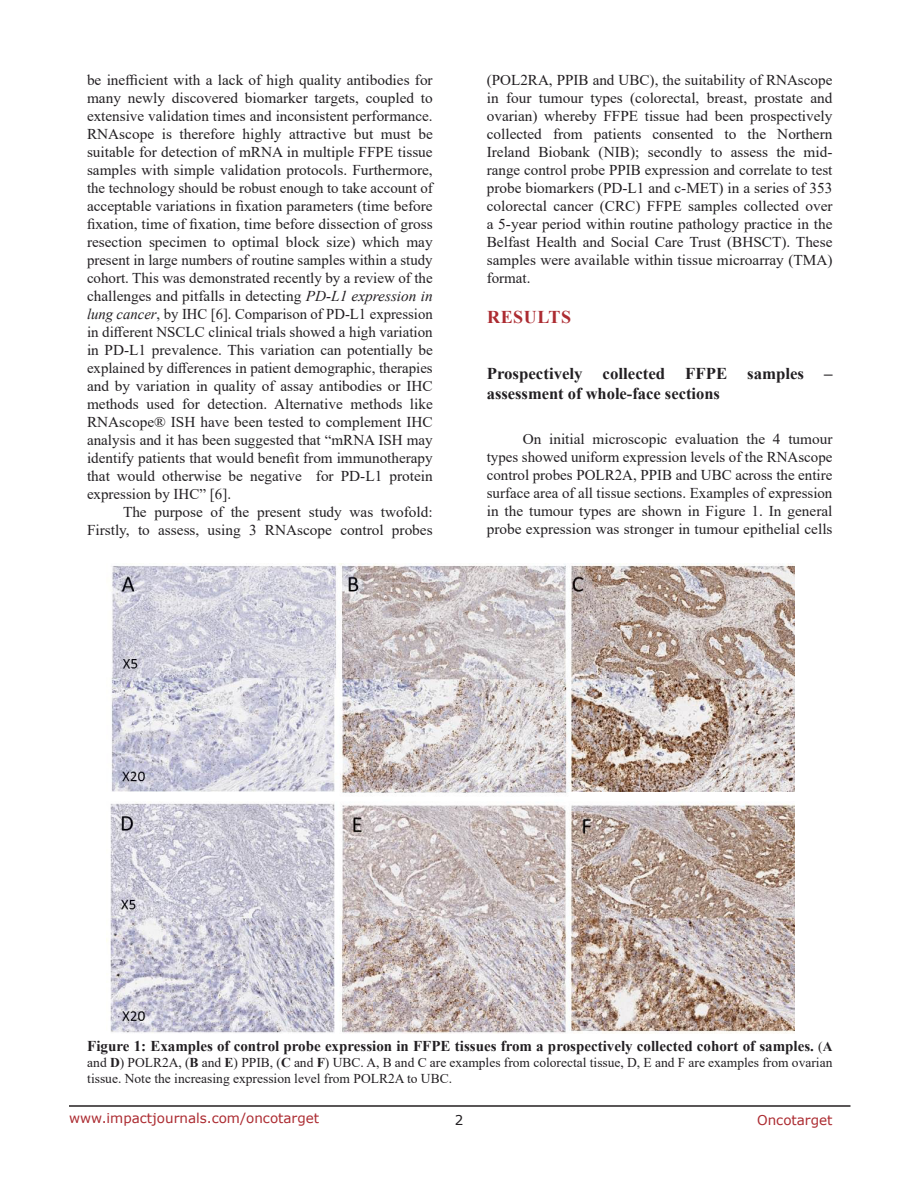
<style>
.page{position:relative;width:918px;height:1188px;background:#fff}
.page>*{position:absolute;margin:0;border:0;box-sizing:border-box;transform-origin:0 0}
.t1{font:700 18px "Times New Roman";letter-spacing:.035em;color:#ac2b31}
.t2{font:700 16.5px/19.8px "Times New Roman";color:#221f22}
.t3{font:15px/18px "Times New Roman";color:#221f22;text-align:justify}
.t4{font:700 15px "Times New Roman";color:#221f22}
.t5{font:13.5px/16.2px "Times New Roman";color:#221f22}
.t6{font:13.5px "Verdana";color:#ac2b31}
.t7{font:13.5px "Verdana";color:#221f22}
.s1{font-style:italic}
.s2{font-weight:400;font-size:13.5px}
.s3{font-size:13.5px}
.s4{font-weight:700}
</style>
<div class="page">
<hr style="left:69px;top:1105px;width:781px;height:2px;background:#231f20">
<img style="left:106px;top:563px;width:688px;height:470px">
<p class="t3" style="left:87px;top:71px;width:347px">be inefficient with a lack of high quality antibodies for many newly discovered biomarker targets, coupled to extensive validation times and inconsistent performance.<br>RNAscope is therefore highly attractive but must be suitable for detection of mRNA in multiple FFPE tissue samples with simple validation protocols. Furthermore, the technology should be robust enough to take account of acceptable variations in fixation parameters (time before fixation, time of fixation, time before dissection of gross resection specimen to optimal block size) which may present in large numbers of routine samples within a study cohort. This was demonstrated recently by a review of the challenges and pitfalls in detecting <span class="s1">PD-L1 expression in lung cancer</span>, by IHC [6]. Comparison of PD-L1 expression in different NSCLC clinical trials showed a high variation in PD-L1 prevalence. This variation can potentially be explained by differences in patient demographic, therapies and by variation in quality of assay antibodies or IHC methods used for detection. Alternative methods like RNAscope® ISH have been tested to complement IHC analysis and it has been suggested that “mRNA ISH may identify patients that would benefit from immunotherapy that would otherwise be negative for PD-L1 protein expression by IHC” [6].</p>
<p class="t3" style="left:87px;top:503px;width:347px;text-align:right">The purpose of the present study was twofold:<br>Firstly, to assess, using 3 RNAscope control probes</p>
<p class="t3" style="left:487px;top:71px;width:347px">(POL2RA, PPIB and UBC), the suitability of RNAscope in four tumour types (colorectal, breast, prostate and ovarian) whereby FFPE tissue had been prospectively collected from patients consented to the Northern Ireland Biobank (NIB); secondly to assess the mid&shy;range control probe PPIB expression and correlate to test probe biomarkers (PD-L1 and c-MET) in a series of 353 colorectal cancer (CRC) FFPE samples collected over a 5-year period within routine pathology practice in the Belfast Health and Social Care Trust (BHSCT). These samples were available within tissue microarray (TMA) format.</p>
<p class="t1" style="left:487px;top:304px;width:86px">RESULTS</p>
<p class="t2" style="left:487px;top:363px;width:347px">Prospectively collected FFPE samples – assessment of whole-face sections</p>
<p class="t3" style="left:487px;top:429px;width:347px;text-indent:36px">On initial microscopic evaluation the 4 tumour types showed uniform expression levels of the RNAscope control probes POLR2A, PPIB and UBC across the entire surface area of all tissue sections. Examples of expression in the tumour types are shown in Figure 1. In general probe expression was stronger in tumour epithelial cells</p>
<p class="t4" style="left:87px;top:1035px;width:747px">Figure 1: Examples of control probe expression in FFPE tissues from a prospectively collected cohort of samples. <span class="s2">(</span><span class="s3">A</span></p>
<p class="t5" style="left:87px;top:1054px;width:747px">and <span class="s4">D</span>) POLR2A, (<span class="s4">B</span> and <span class="s4">E</span>) PPIB, (<span class="s4">C</span> and <span class="s4">F</span>) UBC. A, B and C are examples from colorectal tissue, D, E and F are examples from ovarian tissue. Note the increasing expression level from POLR2A to UBC.</p>
<p class="t6" style="left:69px;top:1109px;width:252px">www.impactjournals.com/oncotarget</p>
<p class="t7" style="left:455px;top:1111px;width:10px">2</p>
<p class="t6" style="left:757px;top:1111px;width:77px">Oncotarget</p>
</div>
